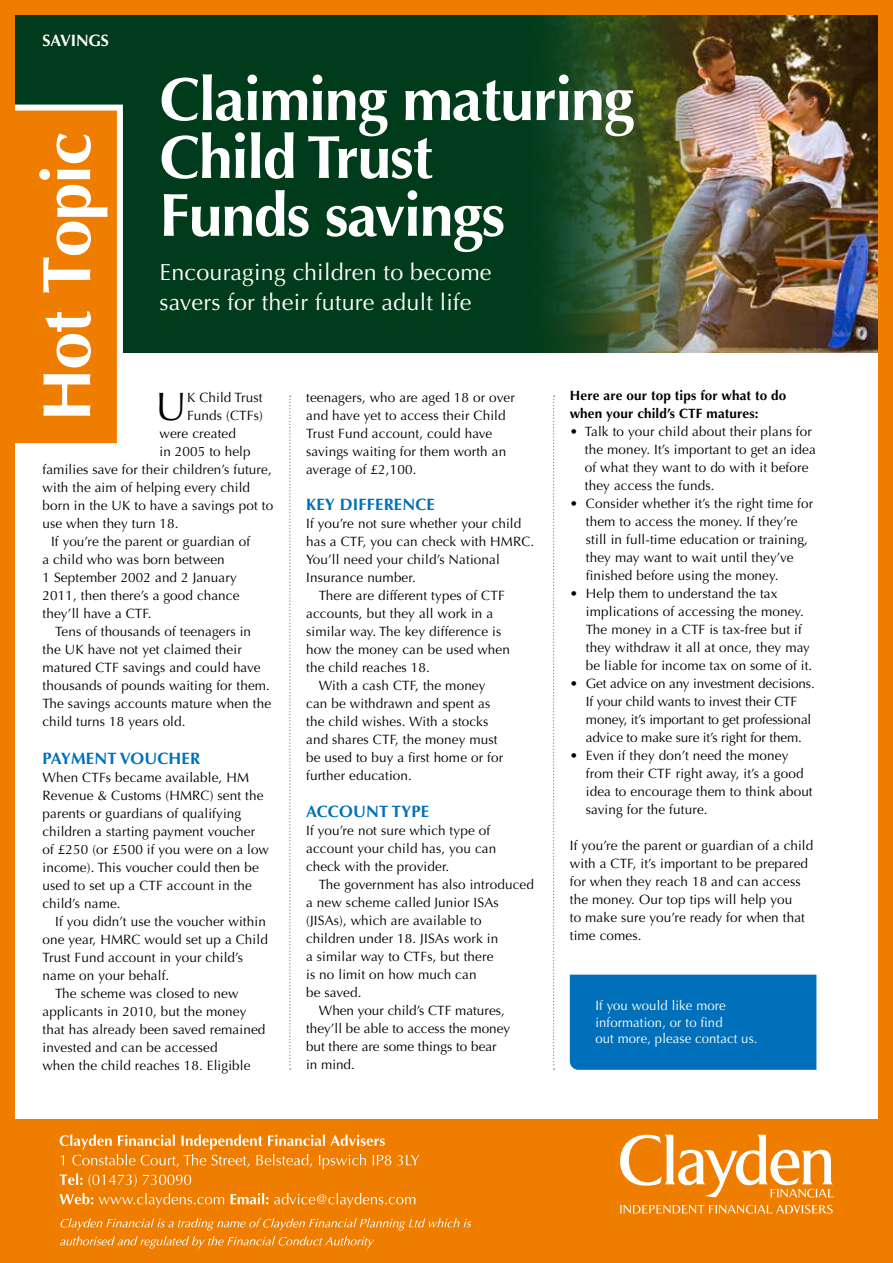
<style>
.page{position:relative;width:893px;height:1263px;background:#fff}
.page>*{position:absolute;margin:0;border:0;box-sizing:border-box;transform-origin:0 0}
.t1{font:700 60.9px/57.9px "Optima";letter-spacing:-.02em;color:#fff}
.t2{font:39.75px "Optima";color:#000}
.t3{font:23.25px/30.2px "Optima";letter-spacing:.01em;color:#fff}
.t4{font:700 16.5px "Optima";letter-spacing:.01em;color:#0070ba}
.t5{font:700 16.5px "Optima";letter-spacing:-.01em;color:#fff}
.t6{font:13.5px/18px "Optima";letter-spacing:.01em;color:#000}
.t7{font:13.5px/18px "Optima";letter-spacing:-.01em;color:#000}
.t8{font:13.5px/16.5px "Optima";letter-spacing:.01em;color:#fff}
.t9{font:700 13.5px/18px "Optima";letter-spacing:.01em;color:#000}
</style>
<div class="page">
<div style="left:6px;top:0;width:887px;height:353px;background:#003b1b"></div>
<img style="left:549px;top:15px;width:329px;height:338px">
<svg style="left:289px;top:395px;width:2px;height:675px"></svg>
<svg style="left:553px;top:395px;width:2px;height:675px"></svg>
<div style="left:570px;top:975px;width:246px;height:95px;background:#0070ba"></div>
<div style="left:0;top:0;width:893px;height:15px;background:#ef7d00"></div>
<div style="left:878px;top:0;width:15px;height:1144px;background:#ef7d00"></div>
<div style="left:0;top:0;width:15px;height:1144px;background:#ef7d00"></div>
<div style="left:0;top:1119px;width:893px;height:144px;background:#ef7d00"></div>
<svg style="left:620px;top:1135px;width:214px;height:62px"></svg>
<svg style="left:620px;top:1205px;width:213px;height:9px"></svg>
<svg style="left:60px;top:1236px;width:314px;height:12px"></svg>
<svg style="left:61px;top:1218px;width:410px;height:12px"></svg>
<svg style="left:59px;top:1193px;width:356px;height:15px"></svg>
<svg style="left:59px;top:1134px;width:360px;height:53px"></svg>
<svg style="left:15px;top:104px;width:108px;height:340px;background:#f19229"></svg>
<p class="t5" style="left:43px;top:31px;width:68px">SAVINGS</p>
<h1 class="t1" style="left:159px;top:71px;width:476px">Claiming maturing<br>Child Trust<br>Funds savings</h1>
<h3 class="t3" style="left:159px;top:257px;width:334px">Encouraging children to become savers for their future adult life</h3>
<h2 class="t2" style="left:156px;top:384px;width:32px">U</h2>
<p class="t6" style="left:187px;top:389px;width:77px">K Child Trust</p>
<p class="t6" style="left:187px;top:407px;width:77px">Funds (CTFs)</p>
<p class="t6" style="left:159px;top:425px;width:78px">were created</p>
<p class="t6" style="left:159px;top:443px;width:93px">in 2005 to help</p>
<p class="t6" style="left:43px;top:461px;width:231px">families save for their children’s future,</p>
<p class="t6" style="left:43px;top:479px;width:209px">with the aim of helping every child</p>
<p class="t6" style="left:43px;top:497px;width:232px">born in the UK to have a savings pot to</p>
<p class="t6" style="left:43px;top:515px;width:138px">use when they turn 18.</p>
<p class="t6" style="left:51px;top:533px;width:201px">If you’re the parent or guardian of</p>
<p class="t6" style="left:43px;top:551px;width:184px">a child who was born between</p>
<p class="t6" style="left:43px;top:569px;width:196px">1 September 2002 and 2 January</p>
<p class="t6" style="left:43px;top:587px;width:199px">2011, then there’s a good chance</p>
<p class="t6" style="left:43px;top:605px;width:111px">they’ll have a CTF.</p>
<p class="t6" style="left:55px;top:623px;width:197px">Tens of thousands of teenagers in</p>
<p class="t6" style="left:43px;top:641px;width:201px">the UK have not yet claimed their</p>
<p class="t6" style="left:43px;top:659px;width:220px">matured CTF savings and could have</p>
<p class="t6" style="left:43px;top:677px;width:229px">thousands of pounds waiting for them.</p>
<p class="t6" style="left:43px;top:695px;width:230px">The savings accounts mature when the</p>
<p class="t6" style="left:43px;top:713px;width:145px">child turns 18 years old.</p>
<p class="t4" style="left:43px;top:748px;width:159px">PAYMENT VOUCHER</p>
<p class="t6" style="left:43px;top:768px;width:228px">When CTFs became available, HM<br>Revenue &amp; Customs (HMRC) sent the parents or guardians of qualifying children a starting payment voucher of £250 (or £500 if you were on a low income). This voucher could then be used to set up a CTF account in the child’s name.</p>
<p class="t6" style="left:55px;top:912px;width:212px">If you didn’t use the voucher within</p>
<p class="t6" style="left:43px;top:930px;width:227px">one year, HMRC would set up a Child</p>
<p class="t6" style="left:43px;top:948px;width:202px">Trust Fund account in your child’s</p>
<p class="t6" style="left:43px;top:966px;width:128px">name on your behalf.</p>
<p class="t6" style="left:55px;top:984px;width:185px">The scheme was closed to new</p>
<p class="t6" style="left:43px;top:1002px;width:205px">applicants in 2010, but the money</p>
<p class="t6" style="left:43px;top:1020px;width:224px">that has already been saved remained</p>
<p class="t6" style="left:43px;top:1038px;width:177px">invested and can be accessed</p>
<p class="t6" style="left:43px;top:1056px;width:209px">when the child reaches 18. Eligible</p>
<p class="t6" style="left:306px;top:389px;width:210px">teenagers, who are aged 18 or over and have yet to access their Child<br>Trust Fund account, could have savings waiting for them worth an average of £2,100.</p>
<p class="t4" style="left:306px;top:495px;width:130px">KEY DIFFERENCE</p>
<p class="t6" style="left:306px;top:514px;width:217px">If you’re not sure whether your child</p>
<p class="t6" style="left:306px;top:532px;width:230px">has a CTF, you can check with HMRC.</p>
<p class="t6" style="left:306px;top:550px;width:195px">You’ll need your child’s National</p>
<p class="t6" style="left:306px;top:568px;width:111px">Insurance number.</p>
<p class="t6" style="left:319px;top:586px;width:187px">There are different types of CTF</p>
<p class="t6" style="left:306px;top:604px;width:189px">accounts, but they all work in a</p>
<p class="t6" style="left:306px;top:622px;width:197px">similar way. The key difference is</p>
<p class="t6" style="left:306px;top:640px;width:205px">how the money can be used when</p>
<p class="t6" style="left:306px;top:658px;width:125px">the child reaches 18.</p>
<p class="t6" style="left:319px;top:676px;width:168px">With a cash CTF, the money</p>
<p class="t6" style="left:306px;top:694px;width:186px">can be withdrawn and spent as</p>
<p class="t6" style="left:306px;top:712px;width:184px">the child wishes. With a stocks</p>
<p class="t6" style="left:306px;top:730px;width:193px">and shares CTF, the money must</p>
<p class="t6" style="left:306px;top:748px;width:199px">be used to buy a first home or for</p>
<p class="t6" style="left:306px;top:766px;width:107px">further education.</p>
<p class="t4" style="left:306px;top:802px;width:124px">ACCOUNT TYPE</p>
<p class="t6" style="left:306px;top:822px;width:192px">If you’re not sure which type of account your child has, you can check with the provider.</p>
<p class="t6" style="left:319px;top:876px;width:217px">The government has also introduced</p>
<p class="t6" style="left:306px;top:894px;width:194px">a new scheme called Junior ISAs</p>
<p class="t6" style="left:306px;top:912px;width:177px">(JISAs), which are available to</p>
<p class="t6" style="left:306px;top:930px;width:194px">children under 18. JISAs work in</p>
<p class="t6" style="left:306px;top:948px;width:189px">a similar way to CTFs, but there</p>
<p class="t6" style="left:306px;top:966px;width:172px">is no limit on how much can</p>
<p class="t6" style="left:306px;top:984px;width:57px">be saved.</p>
<p class="t6" style="left:319px;top:1002px;width:187px">When your child’s CTF matures,</p>
<p class="t6" style="left:306px;top:1020px;width:206px">they’ll be able to access the money</p>
<p class="t6" style="left:306px;top:1038px;width:192px">but there are some things to bear</p>
<p class="t6" style="left:306px;top:1056px;width:50px">in mind.</p>
<p class="t9" style="left:570px;top:386px;width:218px">Here are our top tips for what to do when your child’s CTF matures:</p>
<p class="t6" style="left:585px;top:422px;width:232px;text-indent:-15px">• Talk to your child about their plans for the money. It’s important to get an idea of what they want to do with it before they access the funds.</p>
<p class="t6" style="left:586px;top:494px;width:229px;text-indent:-16px">• Consider whether it’s the right time for them to access the money. If they’re still in full-time education or training, they may want to wait until they’ve finished before using the money.</p>
<p class="t6" style="left:586px;top:584px;width:228px;text-indent:-16px">• Help them to understand the tax implications of accessing the money.<br>The money in a CTF is tax-free but if they withdraw it all at once, they may be liable for income tax on some of it.</p>
<p class="t7" style="left:586px;top:674px;width:230px;text-indent:-16px">• Get advice on any investment decisions.<br>If your child wants to invest their CTF money, it’s important to get professional advice to make sure it’s right for them.</p>
<p class="t6" style="left:586px;top:746px;width:228px;text-indent:-16px">• Even if they don’t need the money from their CTF right away, it’s a good idea to encourage them to think about saving for the future.</p>
<p class="t6" style="left:570px;top:836px;width:245px">If you’re the parent or guardian of a child with a CTF, it’s important to be prepared for when they reach 18 and can access the money. Our top tips will help you<br>to make sure you’re ready for when that time comes.</p>
<p class="t8" style="left:595px;top:997px;width:164px">If you would like more information, or to find<br>out more, please contact us.</p>
</div>
